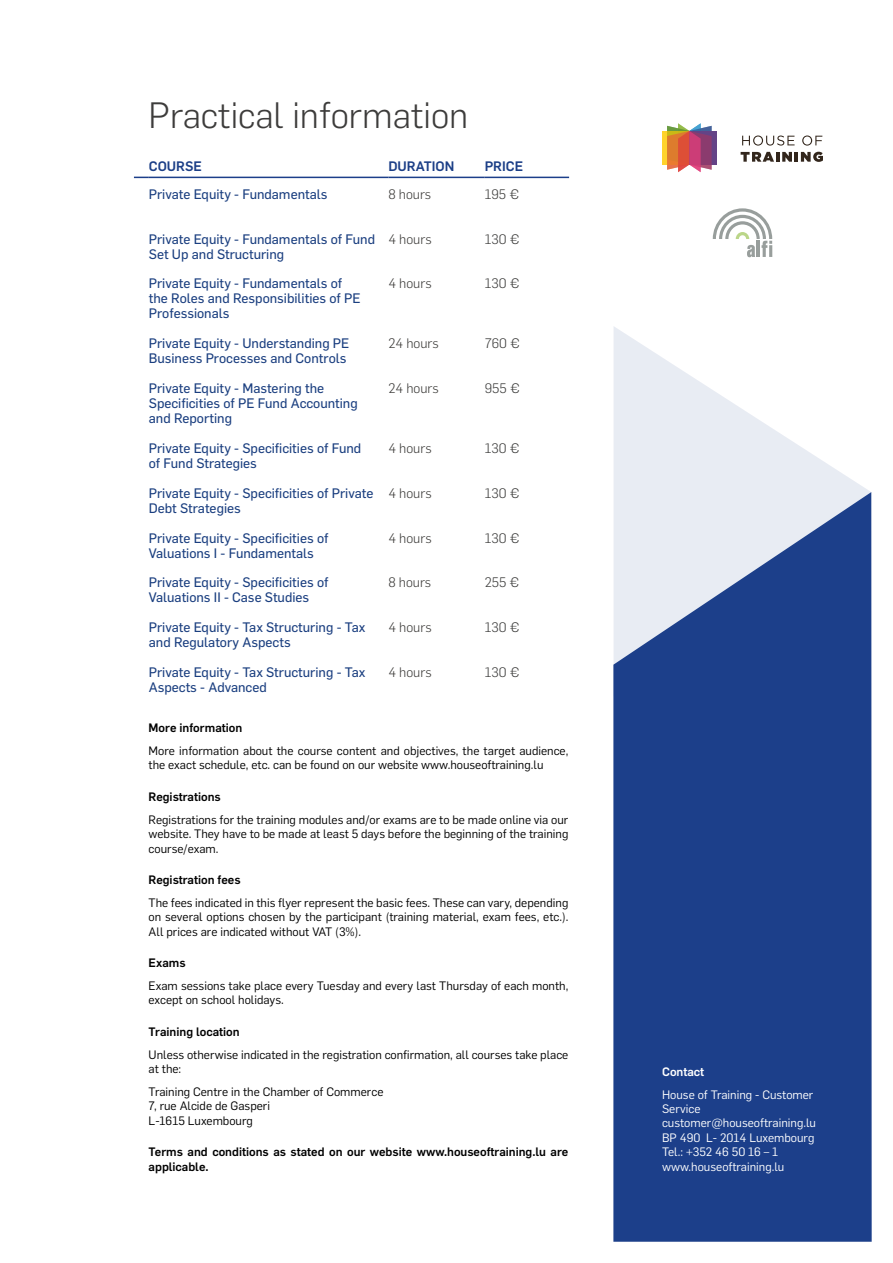
<style>
.page{position:relative;width:893px;height:1263px;background:#fff}
.page>*{position:absolute;margin:0;border:0;box-sizing:border-box;transform-origin:0 0}
.t1{font:300 36px "Flama";color:#3d3c3b}
.t2{font:13.5px/15px "Flama Basic";color:#1b3f80}
.t3{font:300 13.5px "Flama";color:#3c3b39}
.t4{font:300 13.5px "Flama";color:#3c3c3b}
.t5{font:500 13.5px "Flama";color:#1c3f87}
.t6{font:12px/14.4px "Flama";color:#000}
.t7{font:500 12px/14.4px "Flama";color:#000}
.t8{font:12px/14.4px "Flama";color:#fff}
.t9{font:500 12px "Flama";color:#fff}
</style>
<div class="page">
<svg style="left:614px;top:327px;width:257px;height:165px;fill:#eceff5"></svg>
<svg style="left:613px;top:492px;width:259px;height:750px;background:#345396"></svg>
<svg style="left:134px;top:177px;width:15px;height:1px"></svg>
<hr style="left:149px;top:177px;width:239px;height:1px;background:#1c3f8a">
<hr style="left:388px;top:177px;width:97px;height:1px;background:#1c3f8a">
<hr style="left:485px;top:177px;width:84px;height:1px;background:#1c3f8a">
<div style="left:662px;top:131px;width:27px;height:34px;background:#ffd32b"></div>
<div style="left:689px;top:131px;width:28px;height:34px;background:#644386"></div>
<svg style="left:667px;top:123px;width:45px;height:49px"></svg>
<svg style="left:742px;top:135px;width:53px;height:11px"></svg>
<svg style="left:802px;top:135px;width:20px;height:11px"></svg>
<svg style="left:741px;top:152px;width:82px;height:10px"></svg>
<svg style="left:713px;top:208px;width:59px;height:49px"></svg>
<h1 class="t1" style="left:149px;top:90px;width:321px">Practical information</h1>
<p class="t5" style="left:149px;top:156px;width:55px">COURSE</p>
<p class="t5" style="left:388px;top:156px;width:68px">DURATION</p>
<p class="t5" style="left:485px;top:156px;width:40px">PRICE</p>
<p class="t2" style="left:149px;top:186px;width:180px">Private Equity - Fundamentals</p>
<p class="t3" style="left:388px;top:185px;width:44px">8 hours</p>
<p class="t4" style="left:485px;top:185px;width:36px">195 €</p>
<p class="t2" style="left:149px;top:230px;width:228px">Private Equity - Fundamentals of Fund<br>Set Up and Structuring</p>
<p class="t3" style="left:388px;top:230px;width:45px">4 hours</p>
<p class="t4" style="left:485px;top:230px;width:36px">130 €</p>
<p class="t2" style="left:149px;top:275px;width:213px">Private Equity - Fundamentals of the Roles and Responsibilities of PE<br>Professionals</p>
<p class="t3" style="left:388px;top:274px;width:45px">4 hours</p>
<p class="t4" style="left:485px;top:274px;width:36px">130 €</p>
<p class="t2" style="left:149px;top:335px;width:202px">Private Equity - Understanding PE<br>Business Processes and Controls</p>
<p class="t3" style="left:388px;top:334px;width:52px">24 hours</p>
<p class="t4" style="left:485px;top:334px;width:37px">760 €</p>
<p class="t2" style="left:149px;top:380px;width:210px">Private Equity - Mastering the<br>Specificities of PE Fund Accounting and Reporting</p>
<p class="t3" style="left:388px;top:379px;width:52px">24 hours</p>
<p class="t4" style="left:485px;top:379px;width:36px">955 €</p>
<p class="t2" style="left:149px;top:440px;width:214px">Private Equity - Specificities of Fund of Fund Strategies</p>
<p class="t3" style="left:388px;top:439px;width:45px">4 hours</p>
<p class="t4" style="left:485px;top:439px;width:36px">130 €</p>
<p class="t2" style="left:149px;top:485px;width:226px">Private Equity - Specificities of Private<br>Debt Strategies</p>
<p class="t3" style="left:388px;top:484px;width:45px">4 hours</p>
<p class="t4" style="left:485px;top:484px;width:36px">130 €</p>
<p class="t2" style="left:149px;top:529px;width:181px">Private Equity - Specificities of<br>Valuations I - Fundamentals</p>
<p class="t3" style="left:388px;top:529px;width:45px">4 hours</p>
<p class="t4" style="left:485px;top:529px;width:36px">130 €</p>
<p class="t2" style="left:149px;top:574px;width:181px">Private Equity - Specificities of<br>Valuations II - Case Studies</p>
<p class="t3" style="left:388px;top:573px;width:44px">8 hours</p>
<p class="t4" style="left:485px;top:573px;width:36px">255 €</p>
<p class="t2" style="left:149px;top:619px;width:218px">Private Equity - Tax Structuring - Tax and Regulatory Aspects</p>
<p class="t3" style="left:388px;top:618px;width:45px">4 hours</p>
<p class="t4" style="left:485px;top:618px;width:36px">130 €</p>
<p class="t2" style="left:149px;top:664px;width:218px">Private Equity - Tax Structuring - Tax<br>Aspects - Advanced</p>
<p class="t3" style="left:388px;top:663px;width:45px">4 hours</p>
<p class="t4" style="left:485px;top:663px;width:36px">130 €</p>
<p class="t7" style="left:149px;top:720px;width:95px">More information</p>
<p class="t6" style="left:149px;top:743px;width:421px">More information about the course content and objectives, the target audience, the exact schedule, etc. can be found on our website www.houseoftraining.lu</p>
<p class="t7" style="left:149px;top:788px;width:74px">Registrations</p>
<p class="t6" style="left:149px;top:811px;width:421px;text-align:justify">Registrations for the training modules and/or exams are to be made online via our website. They have to be made at least 5 days before the beginning of the training course/exam.</p>
<p class="t7" style="left:149px;top:872px;width:94px">Registration fees</p>
<p class="t6" style="left:149px;top:895px;width:421px;text-align:justify">The fees indicated in this flyer represent the basic fees. These can vary, depending on several options chosen by the participant (training material, exam fees, etc.).<br>All prices are indicated without VAT (3%).</p>
<p class="t7" style="left:149px;top:955px;width:39px">Exams</p>
<p class="t6" style="left:149px;top:978px;width:421px">Exam sessions take place every Tuesday and every last Thursday of each month, except on school holidays.</p>
<p class="t7" style="left:149px;top:1023px;width:93px">Training location</p>
<p class="t6" style="left:149px;top:1046px;width:421px">Unless otherwise indicated in the registration confirmation, all courses take place at the:</p>
<p class="t6" style="left:149px;top:1084px;width:236px">Training Centre in the Chamber of Commerce<br>7, rue Alcide de Gasperi<br>L-1615 Luxembourg</p>
<p class="t7" style="left:149px;top:1144px;width:421px">Terms and conditions as stated on our website www.houseoftraining.lu are applicable.</p>
<p class="t9" style="left:662px;top:1063px;width:44px">Contact</p>
<p class="t8" style="left:662px;top:1086px;width:155px">House of Training - Customer<br>Service customer@houseoftraining.lu<br>BP 490 L- 2014 Luxembourg<br>Tel.: +352 46 50 16 – 1 www.houseoftraining.lu</p>
</div>
